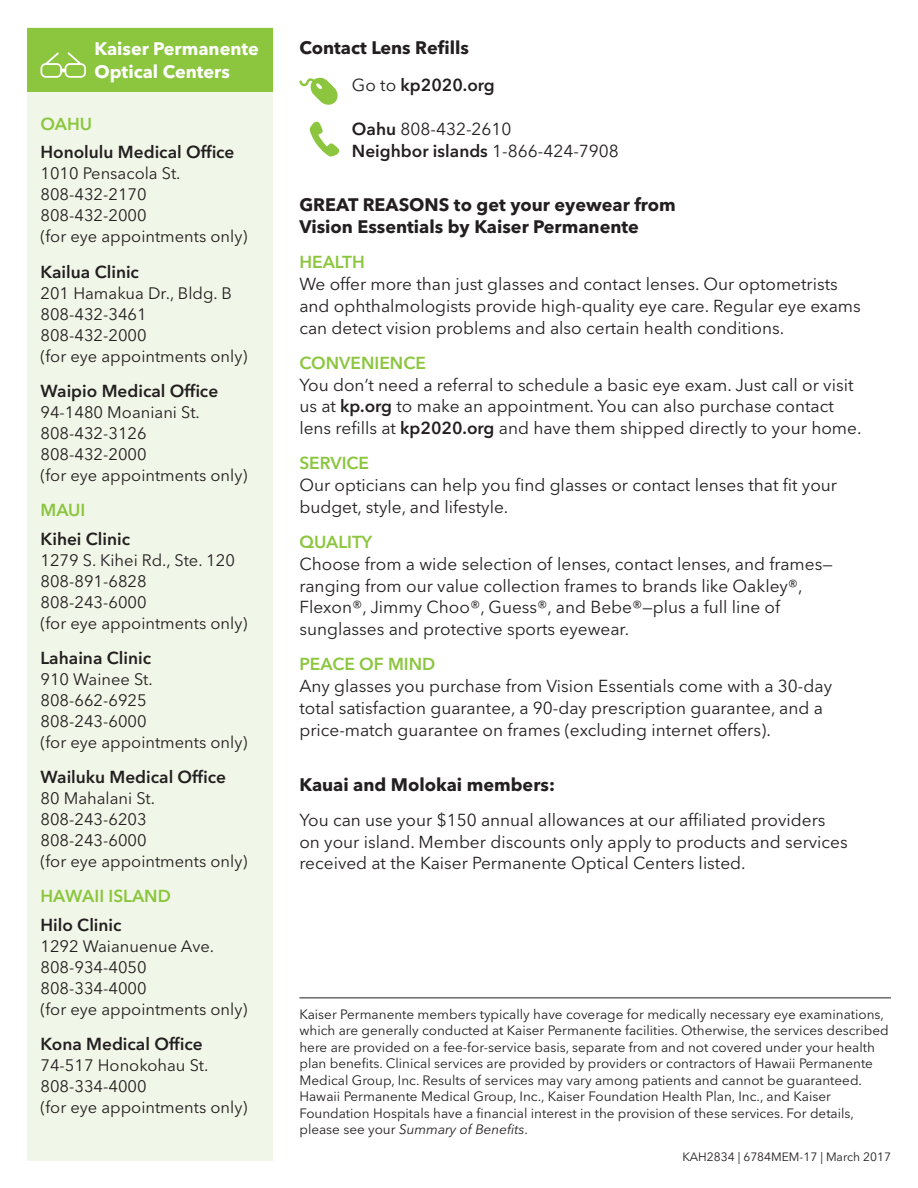
<style>
.page{position:relative;width:918px;height:1188px;background:#fff}
.page>*{position:absolute;margin:0;border:0;box-sizing:border-box;transform-origin:0 0}
.t1{font:700 18px/22.5px "Avenir Next LT Pro";color:#231f20}
.t2{font:700 18px/22.5px "Avenir Next LT Pro";color:#fff}
.t3{font:17.25px/21.8px "Avenir Next LT Pro";color:#231f20}
.Subhead{font:600 17.25px "Avenir Next LT Pro";color:#231f20}
.Subhead2{font:600 17.25px "Avenir Next LT Pro";color:#8bc63e}
.t4{font:16.5px/21px "Avenir Next LT Pro";color:#231f20}
.Disclaimer{font:13.5px/16.5px "Avenir Next LT Pro";color:#231f20}
.t5{font:12px "Avenir Next LT Pro";color:#231f20}
.s1{font-weight:400}
.s2{font-weight:600}
.s3{font-style:italic}
</style>
<div class="page">
<div style="left:27px;top:27px;width:245px;height:1134px;background:#f1f7e8"></div>
<div style="left:27px;top:28px;width:245px;height:63px;background:#8bc63e"></div>
<hr style="left:299px;top:998px;width:592px;height:1px;background:#231f20">
<svg style="left:299px;top:77px;width:39px;height:28px"></svg>
<svg style="left:310px;top:122px;width:30px;height:35px"></svg>
<svg style="left:41px;top:52px;width:45px;height:26px"></svg>
<p class="t2" style="left:94px;top:38px;width:166px">Kaiser Permanente<br>Optical Centers</p>
<p class="Subhead2" style="left:40px;top:113px;width:53px">OAHU</p>
<p class="Subhead" style="left:40px;top:142px;width:196px">Honolulu Medical Office</p>
<p class="t4" style="left:40px;top:163px;width:142px">1010 Pensacola St.</p>
<p class="t4" style="left:40px;top:184px;width:108px">808-432-2170</p>
<p class="t4" style="left:40px;top:205px;width:108px">808-432-2000</p>
<p class="t4" style="left:40px;top:226px;width:208px">(for eye appointments only)</p>
<p class="Subhead" style="left:40px;top:261px;width:100px">Kailua Clinic</p>
<p class="t4" style="left:40px;top:282px;width:193px">201 Hamakua Dr., Bldg. B</p>
<p class="t4" style="left:40px;top:303px;width:108px">808-432-3461</p>
<p class="t4" style="left:40px;top:324px;width:208px">808-432-2000<br>(for eye appointments only)</p>
<p class="Subhead" style="left:40px;top:380px;width:179px">Waipio Medical Office</p>
<p class="t4" style="left:40px;top:402px;width:161px">94-1480 Moaniani St.</p>
<p class="t4" style="left:40px;top:423px;width:108px">808-432-3126</p>
<p class="t4" style="left:40px;top:444px;width:108px">808-432-2000</p>
<p class="t4" style="left:40px;top:465px;width:208px">(for eye appointments only)</p>
<p class="Subhead2" style="left:40px;top:499px;width:46px">MAUI</p>
<p class="Subhead" style="left:40px;top:528px;width:91px">Kihei Clinic</p>
<p class="t4" style="left:40px;top:549px;width:196px">1279 S. Kihei Rd., Ste. 120</p>
<p class="t4" style="left:40px;top:570px;width:108px">808-891-6828</p>
<p class="t4" style="left:40px;top:591px;width:108px">808-243-6000</p>
<p class="t4" style="left:40px;top:612px;width:208px">(for eye appointments only)</p>
<p class="Subhead" style="left:40px;top:647px;width:112px">Lahaina Clinic</p>
<p class="t4" style="left:40px;top:669px;width:114px">910 Wainee St.</p>
<p class="t4" style="left:40px;top:690px;width:108px">808-662-6925</p>
<p class="t4" style="left:40px;top:711px;width:108px">808-243-6000</p>
<p class="t4" style="left:40px;top:732px;width:208px">(for eye appointments only)</p>
<p class="Subhead" style="left:40px;top:766px;width:187px">Wailuku Medical Office</p>
<p class="t4" style="left:40px;top:788px;width:116px">80 Mahalani St.</p>
<p class="t4" style="left:40px;top:809px;width:108px">808-243-6203</p>
<p class="t4" style="left:40px;top:830px;width:108px">808-243-6000</p>
<p class="t4" style="left:40px;top:851px;width:208px">(for eye appointments only)</p>
<p class="Subhead2" style="left:40px;top:886px;width:132px">HAWAII ISLAND</p>
<p class="Subhead" style="left:40px;top:914px;width:83px">Hilo Clinic</p>
<p class="t4" style="left:40px;top:936px;width:175px">1292 Waianuenue Ave.</p>
<p class="t4" style="left:40px;top:957px;width:108px">808-934-4050</p>
<p class="t4" style="left:40px;top:978px;width:108px">808-334-4000</p>
<p class="t4" style="left:40px;top:999px;width:208px">(for eye appointments only)</p>
<p class="Subhead" style="left:40px;top:1033px;width:164px">Kona Medical Office</p>
<p class="t4" style="left:40px;top:1055px;width:169px">74-517 Honokohau St.</p>
<p class="t4" style="left:40px;top:1076px;width:108px">808-334-4000</p>
<p class="t4" style="left:40px;top:1097px;width:208px">(for eye appointments only)</p>
<p class="t1" style="left:299px;top:36px;width:171px">Contact Lens Refills</p>
<p class="Subhead" style="left:352px;top:75px;width:144px"><span class="s1">Go to</span> kp2020.org</p>
<p class="t3" style="left:352px;top:118px;width:161px"><span class="s2">Oahu</span> 808-432-2610</p>
<p class="Subhead" style="left:352px;top:140px;width:268px">Neighbor islands <span class="s1">1-866-424-7908</span></p>
<p class="t1" style="left:299px;top:193px;width:378px">GREAT REASONS to get your eyewear from<br>Vision Essentials by Kaiser Permanente</p>
<p class="Subhead2" style="left:299px;top:252px;width:67px">HEALTH</p>
<p class="t3" style="left:299px;top:273px;width:563px">We offer more than just glasses and contact lenses. Our optometrists and ophthalmologists provide high-quality eye care. Regular eye exams can detect vision problems and also certain health conditions.</p>
<p class="Subhead2" style="left:299px;top:352px;width:128px">CONVENIENCE</p>
<p class="t3" style="left:299px;top:374px;width:564px">You don’t need a referral to schedule a basic eye exam. Just call or visit us at <span class="s2">kp.org</span> to make an appointment. You can also purchase contact lens refills at <span class="s2">kp2020.org</span> and have them shipped directly to your home.</p>
<p class="Subhead2" style="left:299px;top:453px;width:71px">SERVICE</p>
<p class="t3" style="left:299px;top:474px;width:539px">Our opticians can help you find glasses or contact lenses that fit your budget, style, and lifestyle.</p>
<p class="Subhead2" style="left:299px;top:532px;width:74px">QUALITY</p>
<p class="t3" style="left:299px;top:553px;width:535px">Choose from a wide selection of lenses, contact lenses, and frames— ranging from our value collection frames to brands like Oakley®, Flexon®, Jimmy Choo®, Guess®, and Bebe®—plus a full line of sunglasses and protective sports eyewear.</p>
<p class="Subhead2" style="left:299px;top:654px;width:137px">PEACE OF MIND</p>
<p class="t3" style="left:299px;top:675px;width:534px">Any glasses you purchase from Vision Essentials come with a 30-day total satisfaction guarantee, a 90-day prescription guarantee, and a price-match guarantee on frames (excluding internet offers).</p>
<p class="t1" style="left:299px;top:773px;width:257px">Kauai and Molokai members:</p>
<p class="t3" style="left:299px;top:809px;width:550px">You can use your $150 annual allowances at our affiliated providers on your island. Member discounts only apply to products and services received at the Kaiser Permanente Optical Centers listed.</p>
<p class="Disclaimer" style="left:299px;top:1006px;width:591px">Kaiser Permanente members typically have coverage for medically necessary eye examinations, which are generally conducted at Kaiser Permanente facilities. Otherwise, the services described here are provided on a fee-for-service basis, separate from and not covered under your health plan benefits. Clinical services are provided by providers or contractors of Hawaii Permanente Medical Group, Inc. Results of services may vary among patients and cannot be guaranteed.<br>Hawaii Permanente Medical Group, Inc., Kaiser Foundation Health Plan, Inc., and Kaiser Foundation Hospitals have a financial interest in the provision of these services. For details, please see your <span class="s3">Summary of Benefits</span>.</p>
<p class="t5" style="left:682px;top:1150px;width:210px">KAH2834 | 6784MEM-17 | March 2017</p>
</div>
